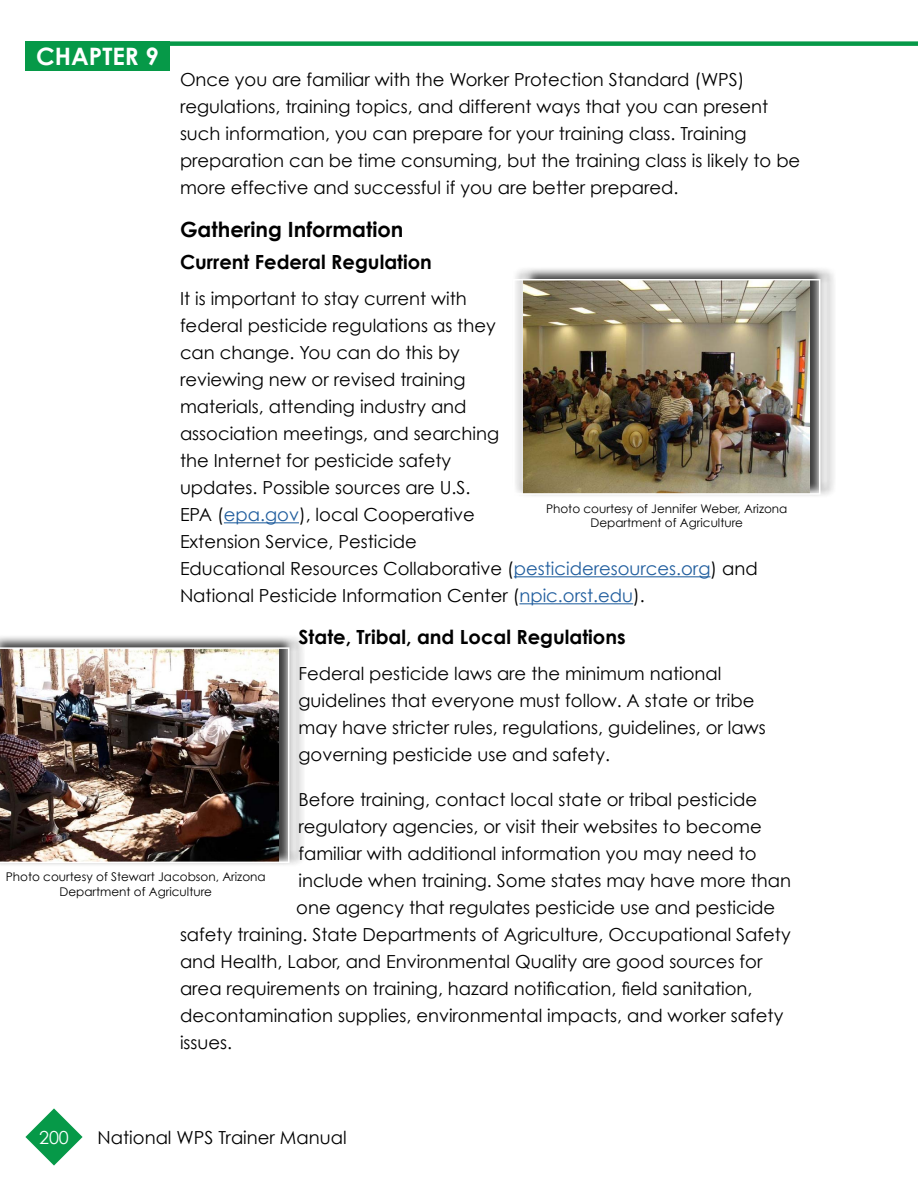
<style>
.page{position:relative;width:918px;height:1188px;background:#fff}
.page>*{position:absolute;margin:0;border:0;box-sizing:border-box;transform-origin:0 0}
.t1{font:700 24px "Century Gothic";color:#fff}
.t2{font:700 21px "Century Gothic";color:#000}
.t3{font:700 19.5px "Century Gothic";color:#000}
.t4{font:18px/27px "Century Gothic";color:#000}
.t5{font:18px "Century Gothic";color:#fff}
.t6{font:12px/14.4px "Century Gothic";color:#000;text-align:center}
.s1{color:#215e9e}
</style>
<div class="page">
<svg style="left:25px;top:1108px;width:58px;height:58px"></svg>
<div style="left:170px;top:41px;width:748px;height:5px;background:#069948"></div>
<div style="left:25px;top:41px;width:145px;height:30px;background:#069948"></div>
<hr style="left:224px;top:522px;width:75px;height:1px;background:#215e9e">
<hr style="left:514px;top:576px;width:196px;height:1px;background:#215e9e">
<hr style="left:519px;top:603px;width:114px;height:1px;background:#215e9e">
<div style="left:512px;top:266px;width:324px;height:233px;background:#000;opacity:.75"></div>
<img style="left:524px;top:282px;width:286px;height:210px">
<div style="left:513px;top:279px;width:307px;height:216px;border:2px solid #fff"></div>
<div style="left:0;top:635px;width:305px;height:232px;background:#000;opacity:.75"></div>
<img style="left:0;top:647px;width:290px;height:216px">
<h1 class="t1" style="left:36px;top:42px;width:124px">CHAPTER 9</h1>
<p class="t4" style="left:180px;top:65px;width:622px">Once you are familiar with the Worker Protection Standard (WPS) regulations, training topics, and different ways that you can present such information, you can prepare for your training class. Training preparation can be time consuming, but the training class is likely to be more effective and successful if you are better prepared.</p>
<p class="t2" style="left:180px;top:216px;width:225px">Gathering Information</p>
<p class="t3" style="left:180px;top:250px;width:253px">Current Federal Regulation</p>
<p class="t4" style="left:180px;top:285px;width:579px">It is important to stay current with<br>federal pesticide regulations as they<br>can change. You can do this by<br>reviewing new or revised training<br>materials, attending industry and<br>association meetings, and searching<br>the Internet for pesticide safety<br>updates. Possible sources are U.S.<br>EPA (<span class="s1">epa.gov</span>), local Cooperative<br>Extension Service, Pesticide<br>Educational Resources Collaborative (<span class="s1">pesticideresources.org</span>) and National Pesticide Information Center (<span class="s1">npic.orst.edu</span>).</p>
<p class="t3" style="left:298px;top:624px;width:329px">State, Tribal, and Local Regulations</p>
<p class="t4" style="left:298px;top:659px;width:469px">Federal pesticide laws are the minimum national guidelines that everyone must follow. A state or tribe may have stricter rules, regulations, guidelines, or laws governing pesticide use and safety.</p>
<p class="t4" style="left:298px;top:785px;width:460px">Before training, contact local state or tribal pesticide</p>
<p class="t4" style="left:298px;top:812px;width:465px">regulatory agencies, or visit their websites to become</p>
<p class="t4" style="left:298px;top:839px;width:460px">familiar with additional information you may need to</p>
<p class="t4" style="left:298px;top:866px;width:494px">include when training. Some states may have more than</p>
<p class="t4" style="left:296px;top:893px;width:481px">one agency that regulates pesticide use and pesticide</p>
<p class="t4" style="left:180px;top:920px;width:612px">safety training. State Departments of Agriculture, Occupational Safety</p>
<p class="t4" style="left:180px;top:947px;width:584px">and Health, Labor, and Environmental Quality are good sources for</p>
<p class="t4" style="left:180px;top:974px;width:574px">area requirements on training, hazard notification, field sanitation,</p>
<p class="t4" style="left:180px;top:1001px;width:605px">decontamination supplies, environmental impacts, and worker safety</p>
<p class="t4" style="left:180px;top:1028px;width:54px">issues.</p>
<p class="t6" style="left:546px;top:501px;width:243px">Photo courtesy of Jennifer Weber, Arizona<br>Department of Agriculture</p>
<p class="t6" style="left:6px;top:869px;width:261px">Photo courtesy of Stewart Jacobson, Arizona<br>Department of Agriculture</p>
<p class="t5" style="left:39px;top:1126px;width:31px">200</p>
<p class="t4" style="left:98px;top:1123px;width:251px">National WPS Trainer Manual</p>
</div>
